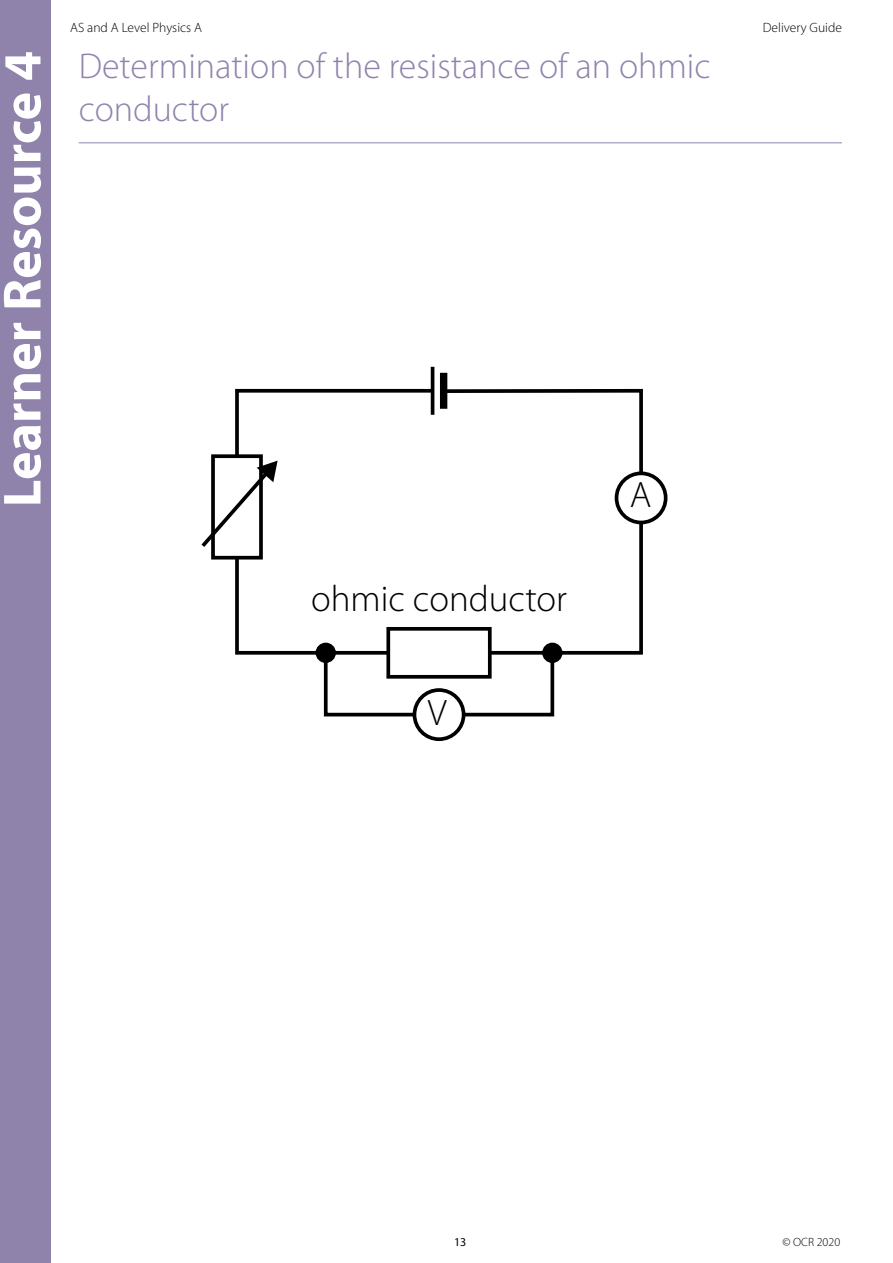
<style>
.page{position:relative;width:893px;height:1263px;background:#fff}
.page>*{position:absolute;margin:0;border:0;box-sizing:border-box;transform-origin:0 0}
.Left_heading_white{font:700 54px "Myriad Pro";color:#fff}
.t1{font:300 36.9px "Myriad Pro";color:#000}
.TCont_H3{font:300 36px/43.2px "Myriad Pro";color:#9083ab}
.t2{font:300 13.5px "Myriad Pro";color:#000}
.t3{font:300 12px "Myriad Pro";color:#000}
.t4{font:12px "Myriad Pro";color:#000}
</style>
<div class="page">
<div style="left:0;top:0;width:51px;height:1263px;background:#9083ab"></div>
<hr style="left:79px;top:142px;width:763px;height:1px;background:#9083ab">
<svg style="left:233px;top:387px;width:412px;height:269px"></svg>
<hr style="left:431px;top:367px;width:3px;height:48px;background:#000">
<div style="left:440px;top:373px;width:7px;height:36px;background:#000"></div>
<div style="left:388px;top:629px;width:102px;height:48px;background:#fff"></div>
<div style="left:386px;top:627px;width:106px;height:52px;border:4px solid #000"></div>
<div style="left:616px;top:473px;width:50px;height:49px;background:#fff;border-radius:50%"></div>
<div style="left:615px;top:471px;width:52px;height:53px;border:4px solid #000;border-radius:50%"></div>
<div style="left:324px;top:651px;width:230px;height:65px;border:4px solid #000"></div>
<div style="left:213px;top:456px;width:48px;height:102px;background:#fff"></div>
<div style="left:211px;top:454px;width:52px;height:105px;border:4px solid #000"></div>
<svg style="left:201px;top:461px;width:77px;height:90px"></svg>
<div style="left:414px;top:690px;width:50px;height:49px;background:#fff;border-radius:50%"></div>
<div style="left:413px;top:688px;width:52px;height:53px;border:4px solid #000;border-radius:50%"></div>
<div style="left:317px;top:644px;width:17px;height:17px;background:#000;border-radius:50%"></div>
<div style="left:316px;top:643px;width:20px;height:20px;border:4px solid #000;border-radius:50%"></div>
<div style="left:544px;top:644px;width:17px;height:17px;background:#000;border-radius:50%"></div>
<div style="left:542px;top:643px;width:20px;height:20px;border:4px solid #000;border-radius:50%"></div>
<p class="Left_heading_white" style="left:-13px;top:507px;width:458px;rotate:-90deg">Learner Resource 4</p>
<p class="t2" style="left:70px;top:21px;width:133px">AS and A Level Physics A</p>
<p class="t2" style="left:763px;top:21px;width:81px">Delivery Guide</p>
<h3 class="TCont_H3" style="left:79px;top:45px;width:633px">Determination of the resistance of an ohmic conductor</h3>
<p class="t1" style="left:630px;top:474px;width:23px">A</p>
<p class="t1" style="left:311px;top:579px;width:257px">ohmic conductor</p>
<p class="t1" style="left:428px;top:692px;width:20px">V</p>
<p class="t4" style="left:454px;top:1235px;width:14px">13</p>
<p class="t3" style="left:782px;top:1236px;width:59px">© OCR 2020</p>
</div>
